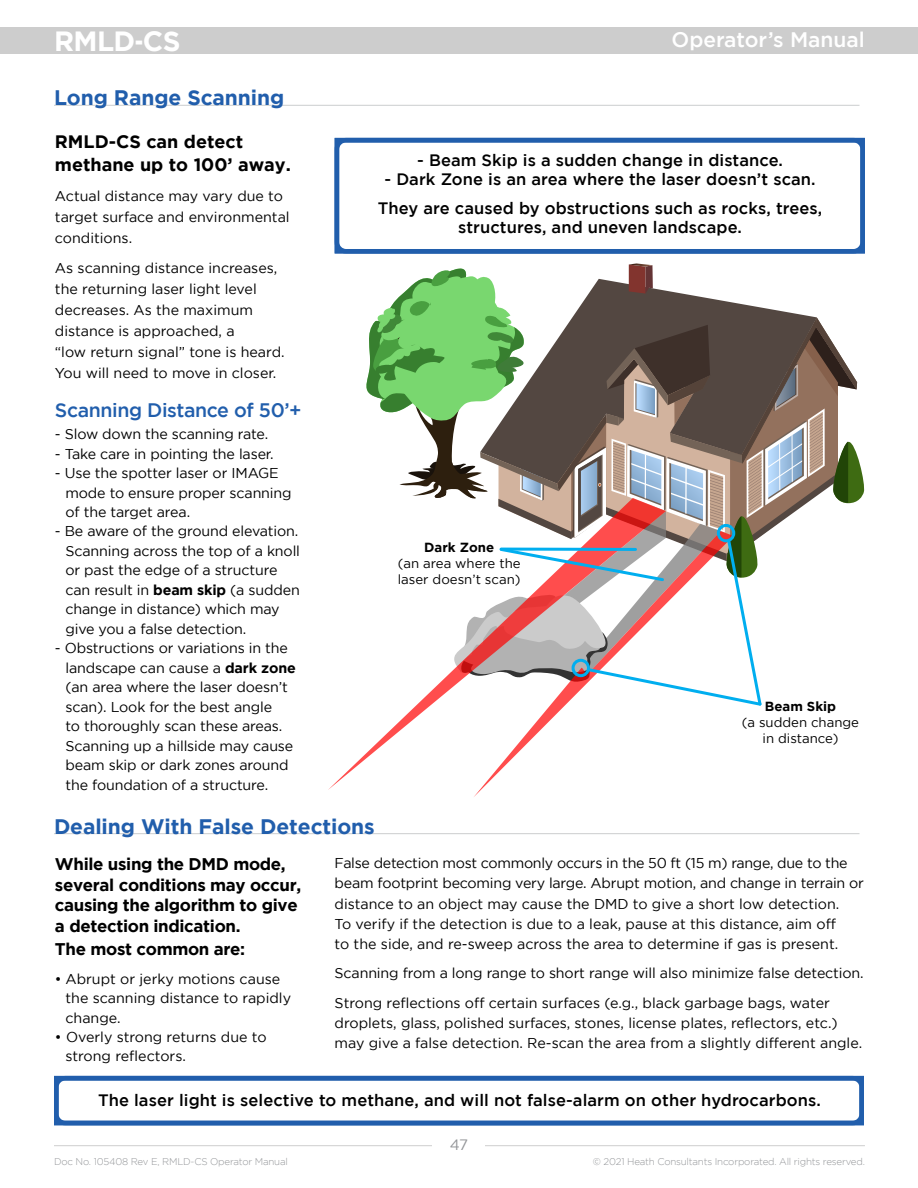
<style>
.page{position:relative;width:918px;height:1188px;background:#fff}
.page>*{position:absolute;margin:0;border:0;box-sizing:border-box;transform-origin:0 0}
.t1{font:700 27.75px "Gotham";letter-spacing:-.02em;color:#fff}
.t2{font:700 21px "Gotham";letter-spacing:-.005em;color:#215eac}
.t3{font:500 21px "Gotham";color:#fff}
.t4{font:500 19.5px "Gotham";letter-spacing:-.02em;color:#215eac}
.t5{font:700 18px/22.5px "Gotham";color:#000}
.t6{font:700 16.8px/21px "Gotham";letter-spacing:-.02em;color:#000}
.t7{font:500 16.5px/28.5px "Gotham";letter-spacing:.005em;color:#000;text-align:center}
.t8{font:15px "Gotham";color:#939598}
.t9{font:14.25px/19.5px "Gotham";letter-spacing:-.01em;color:#000}
.t10{font:13.2px/15.9px "Gotham";color:#000}
.t11{font:700 13.2px "Gotham";color:#000}
.t12{font:300 9.75px "Gotham";letter-spacing:-.02em;color:#939598}
.s1{font-weight:700}
</style>
<div class="page">
<div style="left:0;top:27px;width:918px;height:27px;background:#cdcdcd"></div>
<hr style="left:54px;top:1145px;width:811px;height:1px;background:#000">
<div style="left:433px;top:1138px;width:52px;height:38px;background:#fff"></div>
<svg style="left:328px;top:708px;width:99px;height:82px"></svg>
<svg style="left:474px;top:708px;width:89px;height:89px"></svg>
<hr style="left:54px;top:105px;width:806px;height:1px;background:#d1d3d4">
<hr style="left:54px;top:833px;width:806px;height:1px;background:#d1d3d4">
<div style="left:54px;top:1076px;width:810px;height:49px;border:4px solid #215eac"></div>
<div style="left:335px;top:138px;width:530px;height:116px;border:4px solid #215eac"></div>
<svg style="left:366px;top:263px;width:499px;height:445px"></svg>
<h1 class="t1" style="left:54px;top:25px;width:128px">RMLD-CS</h1>
<h2 class="t3" style="left:672px;top:28px;width:195px">Operator’s Manual</h2>
<h2 class="t2" style="left:54px;top:86px;width:232px">Long Range Scanning</h2>
<p class="t5" style="left:55px;top:130px;width:237px">RMLD-CS can detect methane up to 100’ away.</p>
<p class="t9" style="left:55px;top:185px;width:236px;line-height:21px">Actual distance may vary due to target surface and environmental conditions.</p>
<p class="t9" style="left:55px;top:257px;width:231px;line-height:21px">As scanning distance increases, the returning laser light level decreases. As the maximum distance is approached, a<br>“low return signal” tone is heard.<br>You will need to move in closer.</p>
<h3 class="t4" style="left:55px;top:399px;width:248px">Scanning Distance of 50’+</h3>
<p class="t9" style="left:55px;top:424px;width:215px">- Slow down the scanning rate.</p>
<p class="t9" style="left:55px;top:444px;width:220px">- Take care in pointing the laser.</p>
<p class="t9" style="left:65px;top:463px;width:228px;text-indent:-11px">- Use the spotter laser or IMAGE mode to ensure proper scanning of the target area.</p>
<p class="t9" style="left:65px;top:521px;width:236px;text-indent:-11px">- Be aware of the ground elevation.<br>Scanning across the top of a knoll or past the edge of a structure can result in <span class="s1">beam skip</span> (a sudden change in distance) which may give you a false detection.</p>
<p class="t9" style="left:65px;top:638px;width:232px;text-indent:-11px">- Obstructions or variations in the landscape can cause a <span class="s1">dark zone </span>(an area where the laser doesn’t scan). Look for the best angle<br>to thoroughly scan these areas.<br>Scanning up a hillside may cause beam skip or dark zones around the foundation of a structure.</p>
<h2 class="t2" style="left:54px;top:814px;width:322px">Dealing With False Detections</h2>
<p class="t6" style="left:55px;top:853px;width:248px">While using the DMD mode, several conditions may occur, causing the algorithm to give a detection indication.</p>
<p class="t6" style="left:55px;top:938px;width:192px">The most common are:</p>
<p class="t9" style="left:65px;top:969px;width:227px;text-indent:-11px">• Abrupt or jerky motions cause the scanning distance to rapidly change.</p>
<p class="t9" style="left:65px;top:1027px;width:203px;text-indent:-11px">• Overly strong returns due to strong reflectors.</p>
<p class="t7" style="left:417px;top:145px;width:367px">- Beam Skip is a sudden change in distance.</p>
<p class="t7" style="left:378px;top:165px;width:446px">- Dark Zone is an area where the laser doesn’t scan.<br>They are caused by obstructions such as rocks, trees,</p>
<p class="t7" style="left:458px;top:213px;width:285px">structures, and uneven landscape.</p>
<p class="t11" style="left:424px;top:540px;width:71px">Dark Zone</p>
<p class="t10" style="left:398px;top:556px;width:124px">(an area where the laser doesn’t scan)</p>
<p class="t11" style="left:765px;top:699px;width:73px">Beam Skip</p>
<p class="t10" style="left:742px;top:714px;width:119px;text-align:center">(a sudden change in distance)</p>
<p class="t9" style="left:335px;top:853px;width:531px;line-height:20.2px">False detection most commonly occurs in the 50 ft (15 m) range, due to the beam footprint becoming very large. Abrupt motion, and change in terrain or distance to an object may cause the DMD to give a short low detection.<br>To verify if the detection is due to a leak, pause at this distance, aim off<br>to the side, and re-sweep across the area to determine if gas is present.</p>
<p class="t9" style="left:335px;top:959px;width:531px;line-height:29.2px">Scanning from a long range to short range will also minimize false detection.<br>Strong reflections off certain surfaces (e.g., black garbage bags, water</p>
<p class="t9" style="left:335px;top:1013px;width:529px;line-height:20.2px">droplets, glass, polished surfaces, stones, license plates, reflectors, etc.) may give a false detection. Re-scan the area from a slightly different angle.</p>
<p class="t7" style="left:98px;top:1085px;width:724px">The laser light is selective to methane, and will not false-alarm on other hydrocarbons.</p>
<p class="t8" style="left:450px;top:1137px;width:20px">47</p>
<p class="t12" style="left:54px;top:1156px;width:235px">Doc No. 105408 Rev E, RMLD-CS Operator Manual</p>
<p class="t12" style="left:593px;top:1156px;width:273px">© 2021 Heath Consultants Incorporated. All rights reserved.</p>
</div>
